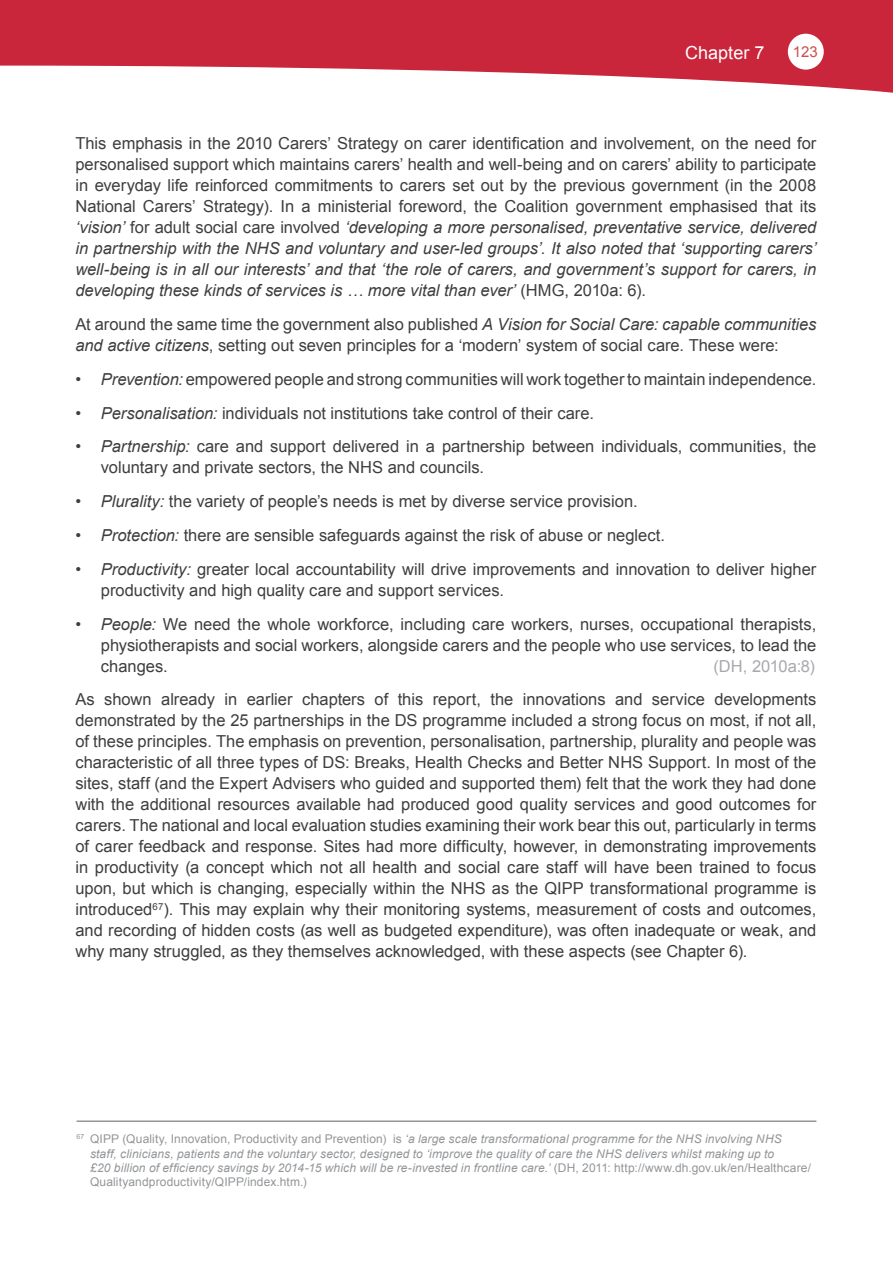
<style>
.page{position:relative;width:893px;height:1263px;background:#fff}
.page>*{position:absolute;margin:0;border:0;box-sizing:border-box;transform-origin:0 0}
.t1{font:18px "Arial";color:#fff}
.t2{font:16.5px/21px "Arial";color:#3e3e3f;text-align:justify}
.t3{font:16.5px "Arial";color:#a8a9ad}
.t4{font:15px "Arial";color:#cf4e4e}
.t5{font:italic 12px/14.4px "Arial";letter-spacing:.01em;color:#939598}
.s1{font-style:italic}
.s2{font-style:normal}
</style>
<div class="page">
<div style="left:0;top:0;width:893px;height:138px;background:#ca263b"></div>
<div style="left:788px;top:34px;width:36px;height:36px;background:#fff;border-radius:50%"></div>
<svg style="left:0;top:66px;width:893px;height:72px;background:#f9e8ea"></svg>
<hr style="left:77px;top:1120px;width:739px;height:2px;background:#939598">
<p class="t1" style="left:685px;top:41px;width:81px">Chapter 7</p>
<p class="t4" style="left:793px;top:42px;width:27px">123</p>
<p class="t2" style="left:75px;top:133px;width:742px">This emphasis in the 2010 Carers’ Strategy on carer identification and involvement, on the need for personalised support which maintains carers’ health and well-being and on carers’ ability to participate in everyday life reinforced commitments to carers set out by the previous government (in the 2008<br>National Carers’ Strategy). In a ministerial foreword, the Coalition government emphasised that its <span class="s1">‘vision’</span> for adult social care involved <span class="s1">‘developing a more personalised, preventative service, delivered in partnership with the NHS and voluntary and user-led groups’. It also noted that ‘supporting carers’ well-being is in all our interests’ and that ‘the role of carers, and government’s support for carers, in developing these kinds of services is … more vital than ever’</span> (HMG, 2010a: 6).</p>
<p class="t2" style="left:75px;top:314px;width:742px">At around the same time the government also published <span class="s1">A Vision for Social Care: capable communities and active citizens</span>, setting out seven principles for a ‘modern’ system of social care. These were:</p>
<p class="t2" style="left:75px;top:369px;width:742px">• <span class="s1">Prevention:</span> empowered people and strong communities will work together to maintain independence.</p>
<p class="t2" style="left:75px;top:403px;width:520px">• <span class="s1">Personalisation:</span> individuals not institutions take control of their care.</p>
<p class="t2" style="left:101px;top:436px;width:717px;text-indent:-26px">• <span class="s1">Partnership:</span> care and support delivered in a partnership between individuals, communities, the voluntary and private sectors, the NHS and councils.</p>
<p class="t2" style="left:75px;top:491px;width:564px">• <span class="s1">Plurality:</span> the variety of people’s needs is met by diverse service provision.</p>
<p class="t2" style="left:75px;top:525px;width:591px">• <span class="s1">Protection:</span> there are sensible safeguards against the risk of abuse or neglect.</p>
<p class="t2" style="left:101px;top:559px;width:717px;text-indent:-26px">• <span class="s1">Productivity:</span> greater local accountability will drive improvements and innovation to deliver higher productivity and high quality care and support services.</p>
<p class="t2" style="left:101px;top:613px;width:717px;text-indent:-26px">• <span class="s1">People:</span> We need the whole workforce, including care workers, nurses, occupational therapists, physiotherapists and social workers, alongside carers and the people who use services, to lead the changes.</p>
<p class="t3" style="left:714px;top:655px;width:103px">(DH, 2010a:8)</p>
<p class="t2" style="left:75px;top:689px;width:742px">As shown already in earlier chapters of this report, the innovations and service developments demonstrated by the 25 partnerships in the DS programme included a strong focus on most, if not all, of these principles. The emphasis on prevention, personalisation, partnership, plurality and people was characteristic of all three types of DS: Breaks, Health Checks and Better NHS Support. In most of the sites, staff (and the Expert Advisers who guided and supported them) felt that the work they had done with the additional resources available had produced good quality services and good outcomes for carers. The national and local evaluation studies examining their work bear this out, particularly in terms of carer feedback and response. Sites had more difficulty, however, in demonstrating improvements in productivity (a concept which not all health and social care staff will have been trained to focus upon, but which is changing, especially within the NHS as the QIPP transformational programme is introduced<sup>67</sup>). This may explain why their monitoring systems, measurement of costs and outcomes, and recording of hidden costs (as well as budgeted expenditure), was often inadequate or weak, and why many struggled, as they themselves acknowledged, with these aspects (see Chapter 6).</p>
<p class="t5" style="left:90px;top:1132px;width:722px;text-indent:-14px"><sup>67</sup> <span class="s2">QIPP (Quality, Innovation, Productivity and Prevention) is</span> ‘a large scale transformational programme for the NHS involving NHS staff, clinicians, patients and the voluntary sector, designed to ‘improve the quality of care the NHS delivers whilst making up to<br>£20 billion of efficiency savings by 2014-15 which will be re-invested in frontline care.’ <span class="s2">(DH, 2011: http://www.dh.gov.uk/en/Healthcare/ Qualityandproductivity/QIPP/index.htm.)</span></p>
</div>
